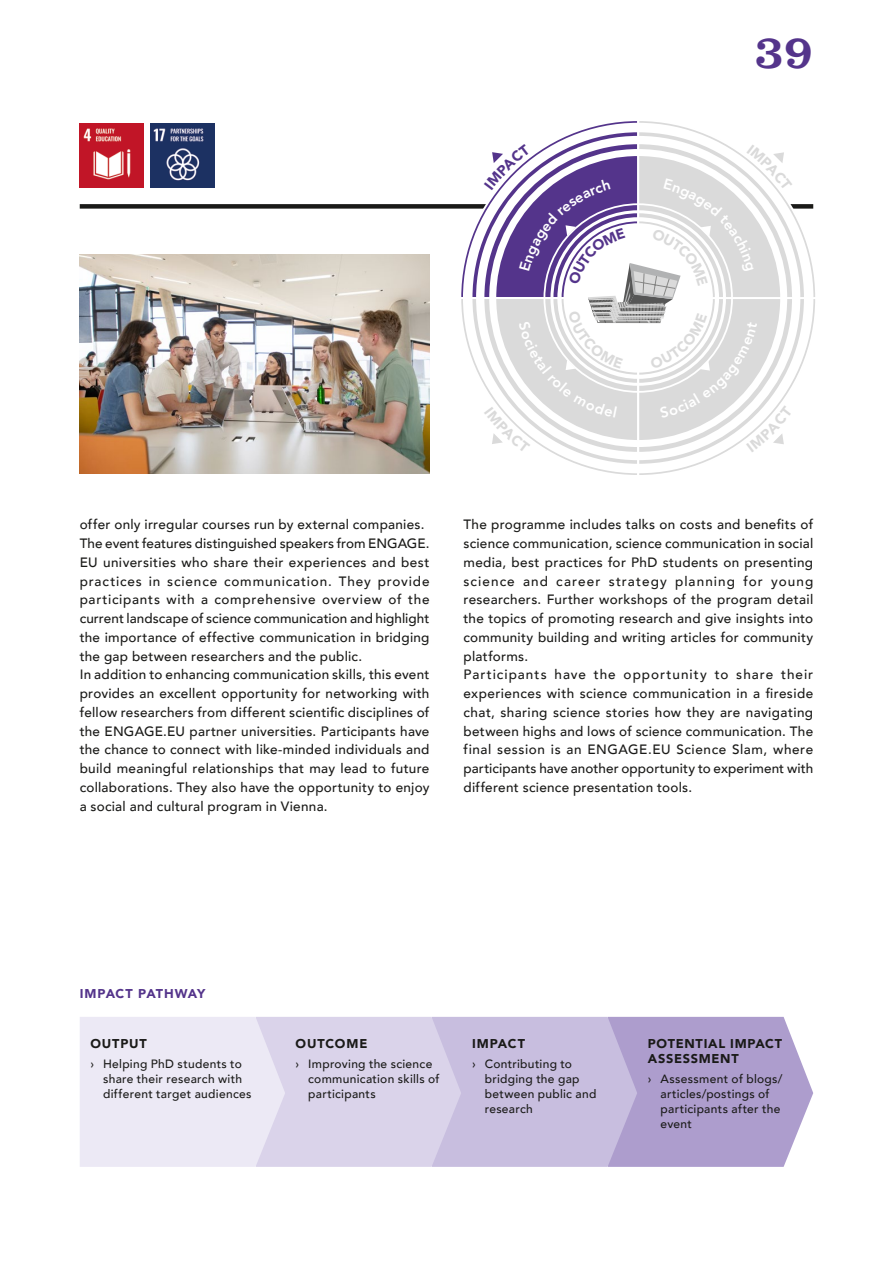
<style>
.page{position:relative;width:893px;height:1263px;background:#fff}
.page>*{position:absolute;margin:0;border:0;box-sizing:border-box;transform-origin:0 0}
.t1{font:48px "Clarendon LT Std";color:#54348b}
.t2{font:500 13.5px/18.8px "Avenir";letter-spacing:.02em;color:#1a1a18}
.t3{font:900 12.75px/15px "Avenir";letter-spacing:.06em;color:#1a1a18}
.t4{font:900 12.75px "Avenir";letter-spacing:.04em;color:#54348b}
.t5{font:500 12px/15px "Avenir";letter-spacing:.025em;color:#1a1a18}
</style>
<div class="page">
<div style="left:80px;top:204px;width:733px;height:5px;background:#1a1a18"></div>
<img style="left:80px;top:254px;width:349px;height:219px">
<svg style="left:80px;top:1017px;width:733px;height:150px"></svg>
<img style="left:150px;top:123px;width:64px;height:64px">
<img style="left:80px;top:123px;width:64px;height:64px">
<svg style="left:458px;top:121px;width:357px;height:354px"></svg>
<h1 class="t1" style="left:755px;top:24px;width:60px">39</h1>
<p class="t2" style="left:80px;top:514px;width:351px">offer only irregular courses run by external companies.<br>The event features distinguished speakers from ENGAGE.<br>EU universities who share their experiences and best practices in science communication. They provide participants with a comprehensive overview of the current landscape of science communication and highlight the importance of effective communication in bridging the gap between researchers and the public.<br>In addition to enhancing communication skills, this event provides an excellent opportunity for networking with fellow researchers from different scientific disciplines of the ENGAGE.EU partner universities. Participants have the chance to connect with like-minded individuals and build meaningful relationships that may lead to future collaborations. They also have the opportunity to enjoy a social and cultural program in Vienna.</p>
<p class="t2" style="left:463px;top:514px;width:351px">The programme includes talks on costs and benefits of science communication, science communication in social media, best practices for PhD students on presenting science and career strategy planning for young researchers. Further workshops of the program detail the topics of promoting research and give insights into community building and writing articles for community platforms.<br>Participants have the opportunity to share their experiences with science communication in a fireside chat, sharing science stories how they are navigating between highs and lows of science communication. The final session is an ENGAGE.EU Science Slam, where participants have another opportunity to experiment with different science presentation tools.</p>
<p class="t4" style="left:80px;top:983px;width:127px">IMPACT PATHWAY</p>
<p class="t3" style="left:90px;top:1036px;width:58px">OUTPUT</p>
<p class="t5" style="left:103px;top:1055px;width:150px;text-indent:-13px">› Helping PhD students to share their research with different target audiences</p>
<p class="t3" style="left:296px;top:1036px;width:73px">OUTCOME</p>
<p class="t5" style="left:308px;top:1055px;width:133px;text-indent:-13px">› Improving the science communication skills of participants</p>
<p class="t3" style="left:472px;top:1036px;width:55px">IMPACT</p>
<p class="t5" style="left:485px;top:1055px;width:113px;text-indent:-13px">› Contributing to bridging the gap between public and research</p>
<p class="t3" style="left:648px;top:1036px;width:136px">POTENTIAL IMPACT<br>ASSESSMENT</p>
<p class="t5" style="left:661px;top:1070px;width:123px;text-indent:-13px">› Assessment of blogs/ articles/postings of participants after the event</p>
</div>
